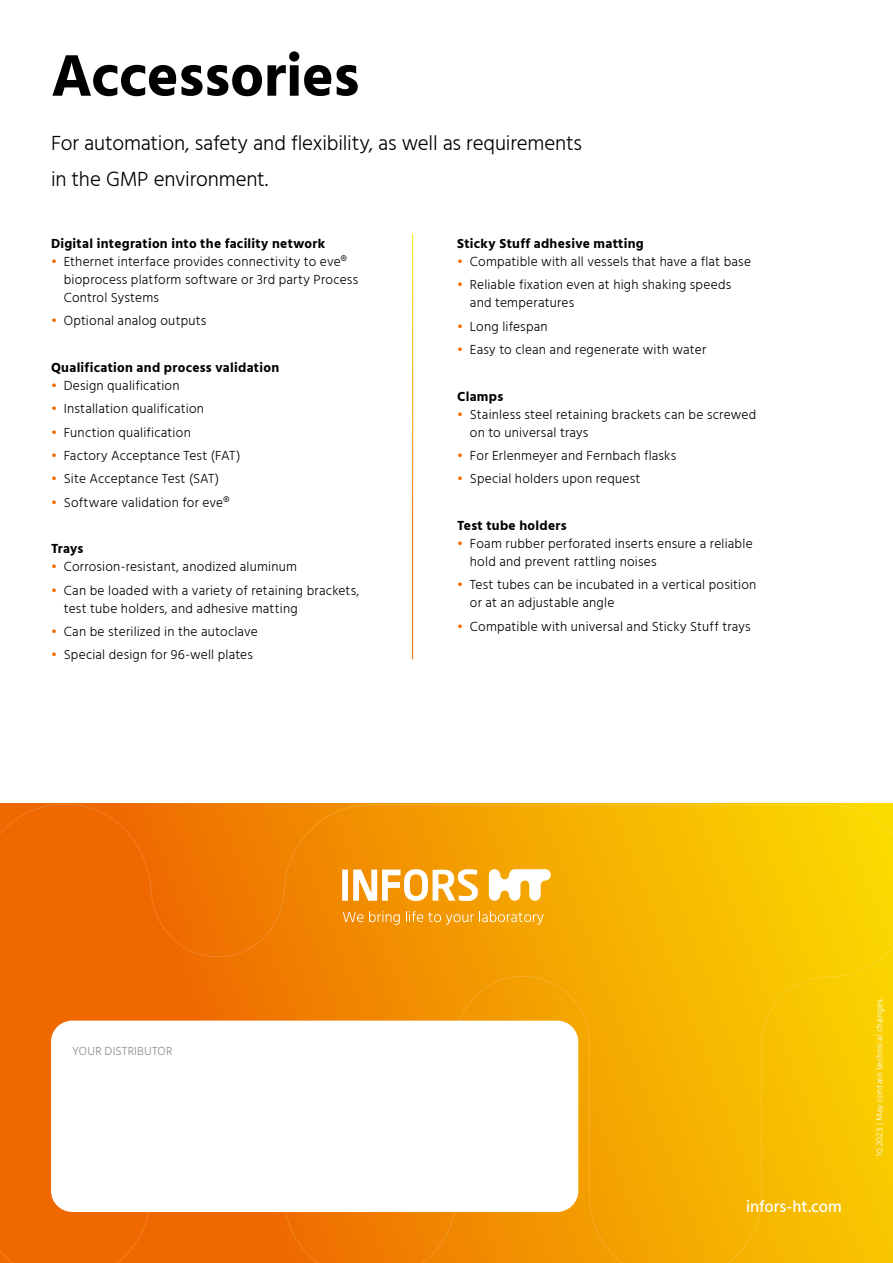
<style>
.page{position:relative;width:893px;height:1263px;background:#fff}
.page>*{position:absolute;margin:0;border:0;box-sizing:border-box;transform-origin:0 0}
.t1{font:700 60px "Hind";letter-spacing:-.005em;color:#000}
.t2{font:300 21px/36px "Hind";letter-spacing:-.01em;color:#000}
.t3{font:500 16.5px "Hind";color:#fff}
.t4{font:300 13.5px/18px "Hind";letter-spacing:.015em;color:#000}
.t5{font:700 13.5px "Hind";letter-spacing:.02em;color:#000}
.t6{font:300 12px "Hind";letter-spacing:.015em;color:#878988}
.t7{font:300 9px "Hind";letter-spacing:.025em;color:#fff}
.s1{color:#ef6900}
</style>
<div class="page">
<svg style="left:0;top:803px;width:893px;height:460px;background:#f39b00"></svg>
<svg style="left:343px;top:912px;width:20px;height:10px"></svg>
<svg style="left:369px;top:911px;width:31px;height:14px"></svg>
<svg style="left:406px;top:911px;width:138px;height:14px;background:#f5ac2a"></svg>
<svg style="left:342px;top:869px;width:136px;height:32px"></svg>
<svg style="left:489px;top:869px;width:62px;height:32px"></svg>
<div style="left:51px;top:1020px;width:527px;height:192px;background:#fff;border-radius:21px"></div>
<h1 class="t1" style="left:51px;top:40px;width:310px">Accessories</h1>
<h2 class="t2" style="left:51px;top:127px;width:533px">For automation, safety and flexibility, as well as requirements in the GMP environment.</h2>
<p class="t5" style="left:51px;top:236px;width:276px">Digital integration into the facility network</p>
<p class="t4" style="left:64px;top:253px;width:296px;text-indent:-13px"><span class="s1">•</span> Ethernet interface provides connectivity to eve® bioprocess platform software or 3rd party Process<br>Control Systems</p>
<p class="t4" style="left:51px;top:313px;width:157px"><span class="s1">•</span> Optional analog outputs</p>
<p class="t5" style="left:51px;top:359px;width:230px">Qualification and process validation</p>
<p class="t4" style="left:51px;top:377px;width:130px"><span class="s1">•</span> Design qualification</p>
<p class="t4" style="left:51px;top:401px;width:155px"><span class="s1">•</span> Installation qualification</p>
<p class="t4" style="left:51px;top:424px;width:141px"><span class="s1">•</span> Function qualification</p>
<p class="t4" style="left:51px;top:447px;width:191px"><span class="s1">•</span> Factory Acceptance Test (FAT)</p>
<p class="t4" style="left:51px;top:471px;width:170px"><span class="s1">•</span> Site Acceptance Test (SAT)</p>
<p class="t4" style="left:51px;top:494px;width:180px"><span class="s1">•</span> Software validation for eve®</p>
<p class="t5" style="left:51px;top:541px;width:34px">Trays</p>
<p class="t4" style="left:51px;top:558px;width:248px"><span class="s1">•</span> Corrosion-resistant, anodized aluminum</p>
<p class="t4" style="left:64px;top:582px;width:297px;text-indent:-13px"><span class="s1">•</span> Can be loaded with a variety of retaining brackets, test tube holders, and adhesive matting</p>
<p class="t4" style="left:51px;top:623px;width:208px"><span class="s1">•</span> Can be sterilized in the autoclave</p>
<p class="t4" style="left:51px;top:646px;width:203px"><span class="s1">•</span> Special design for 96-well plates</p>
<p class="t5" style="left:457px;top:236px;width:188px">Sticky Stuff adhesive matting</p>
<p class="t4" style="left:457px;top:253px;width:295px"><span class="s1">•</span> Compatible with all vessels that have a flat base</p>
<p class="t4" style="left:470px;top:277px;width:263px;text-indent:-13px"><span class="s1">•</span> Reliable fixation even at high shaking speeds and temperatures</p>
<p class="t4" style="left:457px;top:318px;width:92px"><span class="s1">•</span> Long lifespan</p>
<p class="t4" style="left:457px;top:341px;width:251px"><span class="s1">•</span> Easy to clean and regenerate with water</p>
<p class="t5" style="left:457px;top:388px;width:48px">Clamps</p>
<p class="t4" style="left:470px;top:406px;width:288px;text-indent:-13px"><span class="s1">•</span> Stainless steel retaining brackets can be screwed on to universal trays</p>
<p class="t4" style="left:457px;top:447px;width:221px"><span class="s1">•</span> For Erlenmeyer and Fernbach flasks</p>
<p class="t4" style="left:457px;top:471px;width:185px"><span class="s1">•</span> Special holders upon request</p>
<p class="t5" style="left:457px;top:517px;width:111px">Test tube holders</p>
<p class="t4" style="left:470px;top:535px;width:284px;text-indent:-13px"><span class="s1">•</span> Foam rubber perforated inserts ensure a reliable hold and prevent rattling noises</p>
<p class="t4" style="left:470px;top:576px;width:288px;text-indent:-13px"><span class="s1">•</span> Test tubes can be incubated in a vertical position or at an adjustable angle</p>
<p class="t4" style="left:457px;top:618px;width:295px"><span class="s1">•</span> Compatible with universal and Sticky Stuff trays</p>
<p class="t6" style="left:72px;top:1043px;width:102px">YOUR DISTRIBUTOR</p>
<p class="t3" style="left:746px;top:1195px;width:97px">infors-ht.com</p>
<p class="t7" style="left:873px;top:1156px;width:160px;rotate:-90deg">10.2023 | May contain technical changes.</p>
</div>
